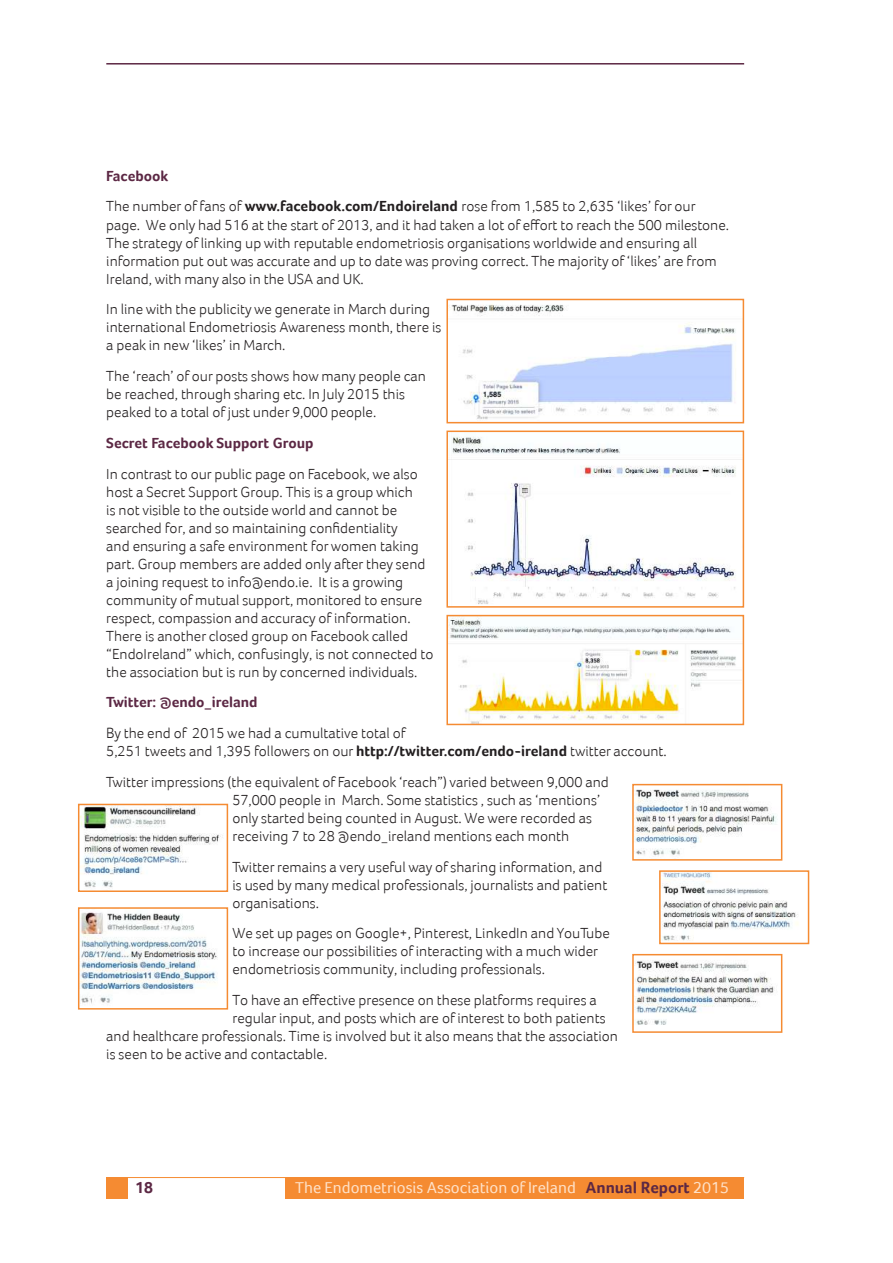
<style>
.page{position:relative;width:893px;height:1263px;background:#fff}
.page>*{position:absolute;margin:0;border:0;box-sizing:border-box;transform-origin:0 0}
.t1{font:16.5px "Foco";color:#fee1c8}
.t2{font:700 16.5px "Foco";color:#5c2844}
.t3{font:300 15px/18px "Foco";color:#231f20}
.t4{font:700 15px "Foco";color:#5c2844}
.s1{font-weight:700;color:#5c2844}
.s2{font-weight:700}
</style>
<div class="page">
<hr style="left:106px;top:63px;width:638px;height:2px;background:#5c2844">
<div style="left:286px;top:1178px;width:458px;height:21px;background:#f58b32"></div>
<div style="left:106px;top:1178px;width:22px;height:21px;background:#f58b32"></div>
<hr style="left:106px;top:1177px;width:638px;height:1px;background:#f58b32">
<img style="left:635px;top:960px;width:140px;height:65px">
<div style="left:632px;top:954px;width:150px;height:79px;border:2px solid #f58b32"></div>
<img style="left:449px;top:618px;width:292px;height:104px">
<div style="left:446px;top:615px;width:298px;height:110px;border:2px solid #f58b32"></div>
<img style="left:449px;top:437px;width:292px;height:167px">
<div style="left:446px;top:431px;width:298px;height:177px;border:2px solid #f58b32"></div>
<img style="left:449px;top:304px;width:287px;height:115px">
<div style="left:446px;top:299px;width:298px;height:124px;border:2px solid #f58b32"></div>
<img style="left:635px;top:789px;width:142px;height:67px">
<div style="left:632px;top:784px;width:150px;height:77px;border:2px solid #f58b32"></div>
<img style="left:662px;top:873px;width:136px;height:68px">
<div style="left:659px;top:870px;width:150px;height:74px;border:2px solid #f58b32"></div>
<img style="left:81px;top:912px;width:137px;height:92px">
<div style="left:78px;top:907px;width:150px;height:102px;border:2px solid #f58b32"></div>
<img style="left:81px;top:807px;width:142px;height:80px">
<div style="left:78px;top:804px;width:150px;height:88px;border:2px solid #f58b32"></div>
<p class="t3" style="left:106px;top:160px;width:591px;line-height:30.8px"><span class="s1">Facebook<br></span>The number of fans of <span class="s2">www.facebook.com/Endoireland</span> rose from 1,585 to 2,635 ‘likes’ for our</p>
<p class="t3" style="left:106px;top:215px;width:624px">page. We only had 516 at the start of 2013, and it had taken a lot of effort to reach the 500 milestone.<br>The strategy of linking up with reputable endometriosis organisations worldwide and ensuring all information put out was accurate and up to date was proving correct. The majority of ‘likes’ are from Ireland, with many also in the USA and UK.</p>
<p class="t3" style="left:106px;top:300px;width:337px">In line with the publicity we generate in March during international Endometriosis Awareness month, there is a peak in new ‘likes’ in March.</p>
<p class="t3" style="left:106px;top:367px;width:321px">The ‘reach’ of our posts shows how many people can be reached, through sharing etc. In July 2015 this peaked to a total of just under 9,000 people.</p>
<p class="t4" style="left:106px;top:434px;width:209px">Secret Facebook Support Group</p>
<p class="t3" style="left:106px;top:464px;width:329px">In contrast to our public page on Facebook, we also host a Secret Support Group. This is a group which<br>is not visible to the outside world and cannot be searched for, and so maintaining confidentiality<br>and ensuring a safe environment for women taking part. Group members are added only after they send a joining request to info@endo.ie. It is a growing community of mutual support, monitored to ensure respect, compassion and accuracy of information.<br>There is another closed group on Facebook called “EndoIreland” which, confusingly, is not connected to the association but is run by concerned individuals.</p>
<p class="t4" style="left:106px;top:693px;width:153px">Twitter: @endo_ireland</p>
<p class="t3" style="left:106px;top:724px;width:562px">By the end of 2015 we had a cumultative total of<br>5,251 tweets and 1,395 followers on our <span class="s2">http://twitter.com/endo-ireland</span> twitter account.</p>
<p class="t3" style="left:232px;top:773px;width:378px;text-indent:-126px">Twitter impressions (the equivalent of Facebook ‘reach”) varied between 9,000 and 57,000 people in March. Some statistics , such as ‘mentions’ only started being counted in August. We were recorded as receiving 7 to 28 @endo_ireland mentions each month</p>
<p class="t3" style="left:232px;top:857px;width:376px">Twitter remains a very useful way of sharing information, and is used by many medical professionals, journalists and patient organisations.</p>
<p class="t3" style="left:232px;top:924px;width:379px">We set up pages on Google+, Pinterest, LinkedIn and YouTube to increase our possibilities of interacting with a much wider endometriosis community, including professionals.</p>
<p class="t3" style="left:232px;top:991px;width:366px">To have an effective presence on these platforms requires a</p>
<p class="t3" style="left:232px;top:1009px;width:375px">regular input, and posts which are of interest to both patients</p>
<p class="t3" style="left:106px;top:1027px;width:513px">and healthcare professionals. Time is involved but it also means that the association</p>
<p class="t3" style="left:106px;top:1045px;width:222px">is seen to be active and contactable.</p>
<p class="t2" style="left:135px;top:1178px;width:20px">18</p>
<p class="t1" style="left:295px;top:1178px;width:436px">The Endometriosis Association of Ireland <span class="s1">Annual Report</span> 2015</p>
</div>
